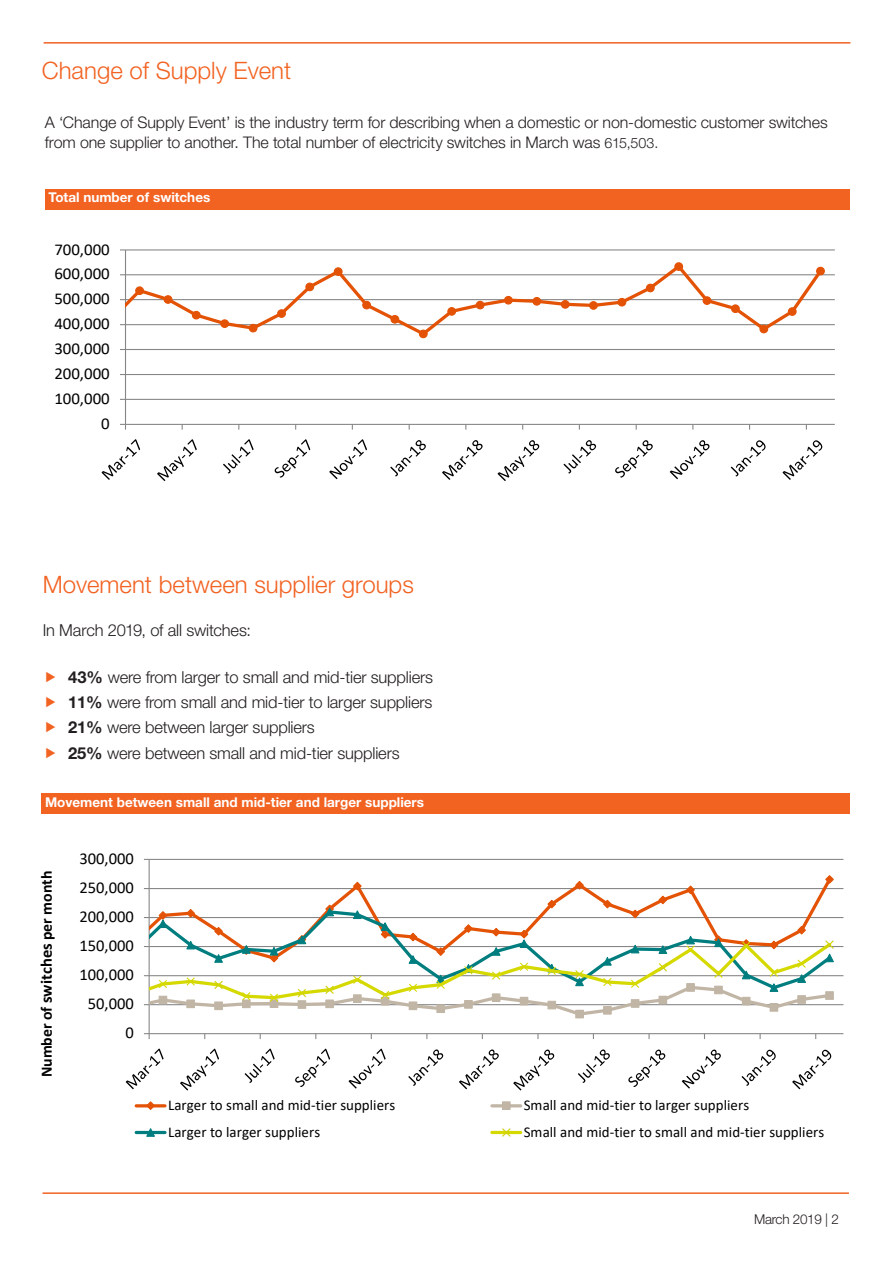
<style>
.page{position:relative;width:893px;height:1263px;background:#fff}
.page>*{position:absolute;margin:0;border:0;box-sizing:border-box;transform-origin:0 0}
.t1{font:300 24px "Helvetica Neue LT Std";color:#f26221}
.t2{font:300 16.5px "Helvetica Neue LT Std";letter-spacing:-.01em;color:#231f20}
.t3{font:16.5px "Calibri";letter-spacing:-.005em;color:#000}
.t4{font:300 16.05px/20.4px "Helvetica Neue LT Std";letter-spacing:-.005em;color:#231f20}
.t5{font:700 15.9px "Calibri";letter-spacing:-.005em;color:#000}
.t6{font:15px "Calibri";color:#000}
.t7{font:700 13.5px "Helvetica Neue LT Std";color:#fff}
.t8{font:300 13.5px "Helvetica Neue LT Std";letter-spacing:-.02em;color:#231f20}
.s1{font-size:14.25px}
.s2{font-weight:700}
.s3{font-size:16.5px}
</style>
<div class="page">
<div style="left:45px;top:189px;width:804px;height:20px;background:#f26221"></div>
<div style="left:41px;top:793px;width:809px;height:20px;background:#f26221"></div>
<hr style="left:44px;top:42px;width:806px;height:2px;background:#f26221">
<hr style="left:43px;top:1192px;width:806px;height:2px;background:#f26221">
<hr style="left:149px;top:1004px;width:694px;height:1px;background:#868686">
<hr style="left:149px;top:975px;width:694px;height:1px;background:#868686">
<hr style="left:149px;top:946px;width:694px;height:1px;background:#868686">
<hr style="left:149px;top:917px;width:694px;height:1px;background:#868686">
<hr style="left:149px;top:888px;width:694px;height:1px;background:#868686">
<hr style="left:149px;top:859px;width:694px;height:1px;background:#868686">
<hr style="left:149px;top:859px;width:1px;height:175px;background:#868686">
<hr style="left:149px;top:1033px;width:694px;height:1px;background:#868686">
<svg style="left:144px;top:1033px;width:6px;height:6px"></svg>
<div style="left:575px;top:1010px;width:9px;height:8px;border:1px solid #c1b5a5"></div>
<svg style="left:144px;top:874px;width:691px;height:143px"></svg>
<svg style="left:126px;top:1048px;width:38px;height:41px"></svg>
<svg style="left:180px;top:1048px;width:39px;height:42px"></svg>
<svg style="left:245px;top:1048px;width:30px;height:35px"></svg>
<svg style="left:295px;top:1048px;width:35px;height:39px"></svg>
<svg style="left:349px;top:1048px;width:37px;height:40px"></svg>
<svg style="left:408px;top:1049px;width:35px;height:37px"></svg>
<svg style="left:459px;top:1049px;width:40px;height:40px"></svg>
<svg style="left:513px;top:1049px;width:41px;height:41px"></svg>
<svg style="left:578px;top:1049px;width:32px;height:34px"></svg>
<svg style="left:628px;top:1049px;width:37px;height:38px"></svg>
<svg style="left:682px;top:1049px;width:39px;height:39px"></svg>
<svg style="left:742px;top:1050px;width:34px;height:36px"></svg>
<svg style="left:792px;top:1050px;width:39px;height:39px"></svg>
<hr style="left:136px;top:1104px;width:29px;height:3px;background:#e35205">
<svg style="left:145px;top:1101px;width:11px;height:9px"></svg>
<hr style="left:492px;top:1104px;width:29px;height:3px;background:#c1b5a5">
<div style="left:502px;top:1101px;width:9px;height:9px;background:#c1b5a5;border:1px solid #c1b5a5"></div>
<hr style="left:136px;top:1131px;width:29px;height:3px;background:#007e7f">
<svg style="left:145px;top:1128px;width:11px;height:9px"></svg>
<hr style="left:492px;top:1131px;width:29px;height:3px;background:#d5d900">
<svg style="left:501px;top:1128px;width:11px;height:9px"></svg>
<svg style="left:101px;top:249px;width:734px;height:232px"></svg>
<p class="t1" style="left:42px;top:55px;width:251px">Change of Supply Event</p>
<p class="t4" style="left:45px;top:112px;width:784px">A ‘Change of Supply Event’ is the industry term for describing when a domestic or non-domestic customer switches from one supplier to another. The total number of electricity switches in March was <span class="s1">615,503.</span></p>
<p class="t7" style="left:49px;top:189px;width:163px">Total number of switches</p>
<p class="t3" style="left:55px;top:238px;width:57px">700,000</p>
<p class="t3" style="left:55px;top:263px;width:57px">600,000</p>
<p class="t3" style="left:55px;top:287px;width:57px">500,000</p>
<p class="t3" style="left:55px;top:312px;width:57px">400,000</p>
<p class="t3" style="left:55px;top:337px;width:57px">300,000</p>
<p class="t3" style="left:55px;top:362px;width:57px">200,000</p>
<p class="t3" style="left:55px;top:387px;width:57px">100,000</p>
<p class="t3" style="left:101px;top:412px;width:10px">0</p>
<p class="t1" style="left:43px;top:569px;width:373px">Movement between supplier groups</p>
<p class="t2" style="left:43px;top:620px;width:210px">In March 2019, of all switches:</p>
<p class="t2" style="left:68px;top:667px;width:366px"><span class="s2">43%</span> were from larger to small and mid-tier suppliers</p>
<p class="t2" style="left:68px;top:692px;width:366px"><span class="s2">11%</span> were from small and mid-tier to larger suppliers</p>
<p class="t2" style="left:68px;top:717px;width:248px"><span class="s2">21%</span> were between larger suppliers</p>
<p class="t2" style="left:68px;top:742px;width:333px"><span class="s2">25%</span> were between small and mid-tier suppliers</p>
<p class="t7" style="left:45px;top:794px;width:381px">Movement between small and mid-tier and larger suppliers</p>
<p class="t5" style="left:35px;top:1077px;width:208px;rotate:-90deg">Number of <span class="s3">switches</span> per month</p>
<p class="t3" style="left:80px;top:847px;width:56px">300,000</p>
<p class="t3" style="left:80px;top:876px;width:56px">250,000</p>
<p class="t3" style="left:80px;top:905px;width:56px">200,000</p>
<p class="t3" style="left:80px;top:934px;width:56px">150,000</p>
<p class="t3" style="left:80px;top:963px;width:56px">100,000</p>
<p class="t3" style="left:88px;top:992px;width:48px">50,000</p>
<p class="t3" style="left:125px;top:1021px;width:10px">0</p>
<p class="t6" style="left:168px;top:1095px;width:229px">Larger to small and mid-tier suppliers</p>
<p class="t6" style="left:524px;top:1095px;width:227px">Small and mid-tier to larger suppliers</p>
<p class="t6" style="left:168px;top:1121px;width:154px">Larger to larger suppliers</p>
<p class="t6" style="left:524px;top:1121px;width:302px">Small and mid-tier to small and mid-tier suppliers</p>
<p class="t8" style="left:754px;top:1211px;width:86px">March 2019 | 2</p>
</div>
